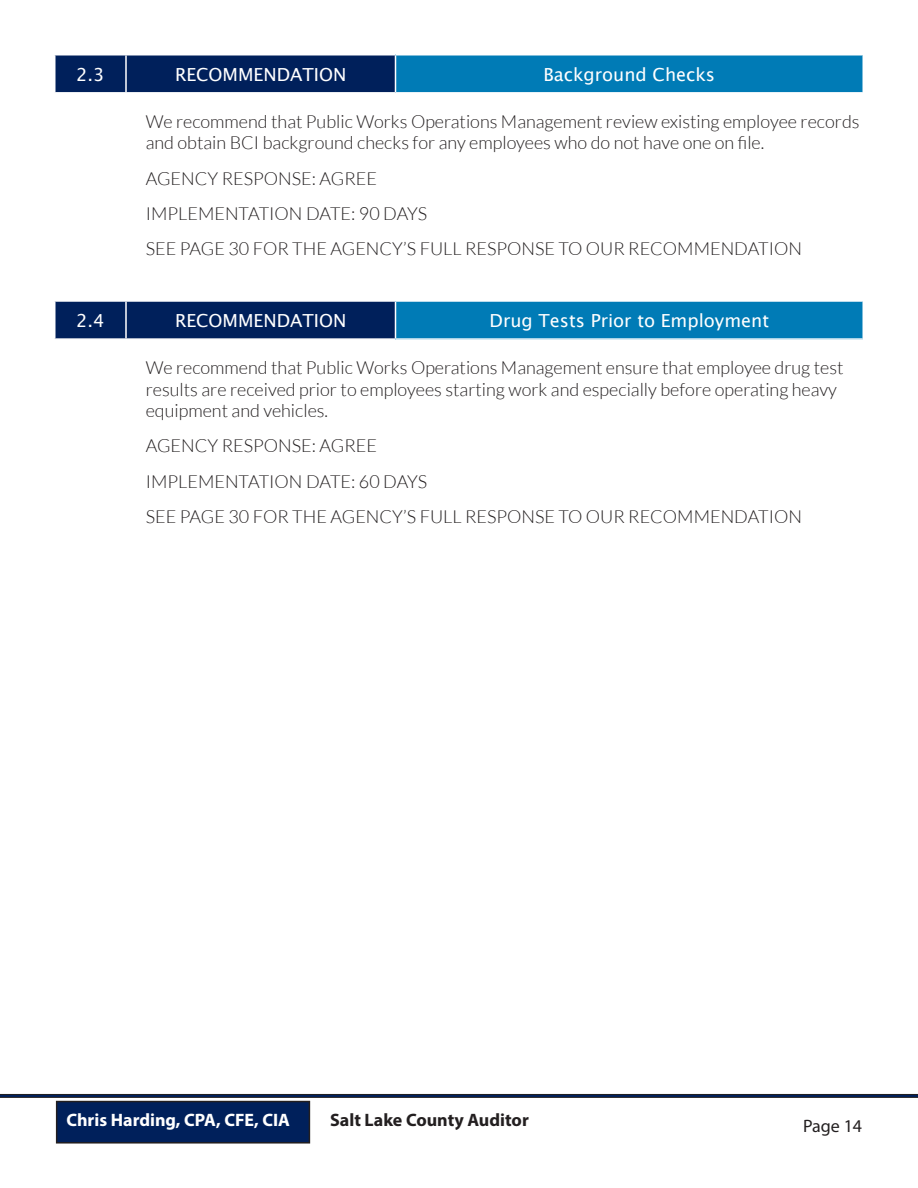
<style>
.page{position:relative;width:918px;height:1188px;background:#fff}
.page>*{position:absolute;margin:0;border:0;box-sizing:border-box;transform-origin:0 0}
.H2__Finding_Title___Pulls_to_TOC{font:300 18px/21.6px "Lato";color:#231f20}
.t1{font:18px "Lucida Grande";color:#fff}
.t2{font:700 18px "Myriad Pro";color:#fff}
.t3{font:700 18px "Myriad Pro";color:#231f20}
.t4{font:18px "Myriad Pro";color:#231f20}
</style>
<div class="page">
<div style="left:57px;top:1102px;width:252px;height:41px;background:#00205b"></div>
<div style="left:56px;top:1101px;width:254px;height:43px;border:2px solid #231f20"></div>
<svg style="left:0;top:1094px;width:918px;height:4px;background:#162341"></svg>
<div style="left:56px;top:56px;width:339px;height:36px;background:#00205b"></div>
<div style="left:396px;top:55px;width:467px;height:38px;background:#007bb6"></div>
<hr style="left:125px;top:56px;width:2px;height:36px;background:#fff">
<hr style="left:396px;top:54px;width:468px;height:2px;background:#fff">
<hr style="left:862px;top:56px;width:2px;height:36px;background:#fff">
<hr style="left:396px;top:92px;width:468px;height:2px;background:#fff">
<div style="left:56px;top:302px;width:339px;height:36px;background:#00205b"></div>
<div style="left:396px;top:301px;width:467px;height:38px;background:#007bb6"></div>
<hr style="left:125px;top:302px;width:2px;height:36px;background:#fff">
<hr style="left:396px;top:300px;width:468px;height:2px;background:#fff">
<hr style="left:862px;top:302px;width:2px;height:36px;background:#fff">
<hr style="left:396px;top:338px;width:468px;height:2px;background:#fff">
<p class="t1" style="left:76px;top:64px;width:30px">2.3</p>
<p class="t1" style="left:175px;top:64px;width:173px">RECOMMENDATION</p>
<p class="t1" style="left:544px;top:64px;width:173px">Background Checks</p>
<h2 class="H2__Finding_Title___Pulls_to_TOC" style="left:146px;top:111px;width:715px">We recommend that Public Works Operations Management review existing employee records and obtain BCI background checks for any employees who do not have one on file.</h2>
<h2 class="H2__Finding_Title___Pulls_to_TOC" style="left:146px;top:167px;width:233px">AGENCY RESPONSE: AGREE</h2>
<h2 class="H2__Finding_Title___Pulls_to_TOC" style="left:146px;top:203px;width:283px">IMPLEMENTATION DATE: 90 DAYS</h2>
<h2 class="H2__Finding_Title___Pulls_to_TOC" style="left:146px;top:238px;width:658px">SEE PAGE 30 FOR THE AGENCY’S FULL RESPONSE TO OUR RECOMMENDATION</h2>
<p class="t1" style="left:76px;top:310px;width:30px">2.4</p>
<p class="t1" style="left:175px;top:310px;width:173px">RECOMMENDATION</p>
<p class="t1" style="left:490px;top:310px;width:281px">Drug Tests Prior to Employment</p>
<h2 class="H2__Finding_Title___Pulls_to_TOC" style="left:146px;top:357px;width:699px">We recommend that Public Works Operations Management ensure that employee drug test results are received prior to employees starting work and especially before operating heavy equipment and vehicles.</h2>
<h2 class="H2__Finding_Title___Pulls_to_TOC" style="left:146px;top:435px;width:233px">AGENCY RESPONSE: AGREE</h2>
<h2 class="H2__Finding_Title___Pulls_to_TOC" style="left:146px;top:470px;width:283px">IMPLEMENTATION DATE: 60 DAYS</h2>
<h2 class="H2__Finding_Title___Pulls_to_TOC" style="left:146px;top:505px;width:658px">SEE PAGE 30 FOR THE AGENCY’S FULL RESPONSE TO OUR RECOMMENDATION</h2>
<p class="t2" style="left:66px;top:1108px;width:225px">Chris Harding, CPA, CFE, CIA</p>
<p class="t3" style="left:330px;top:1108px;width:200px">Salt Lake County Auditor</p>
<p class="t4" style="left:803px;top:1115px;width:61px">Page 14</p>
</div>
